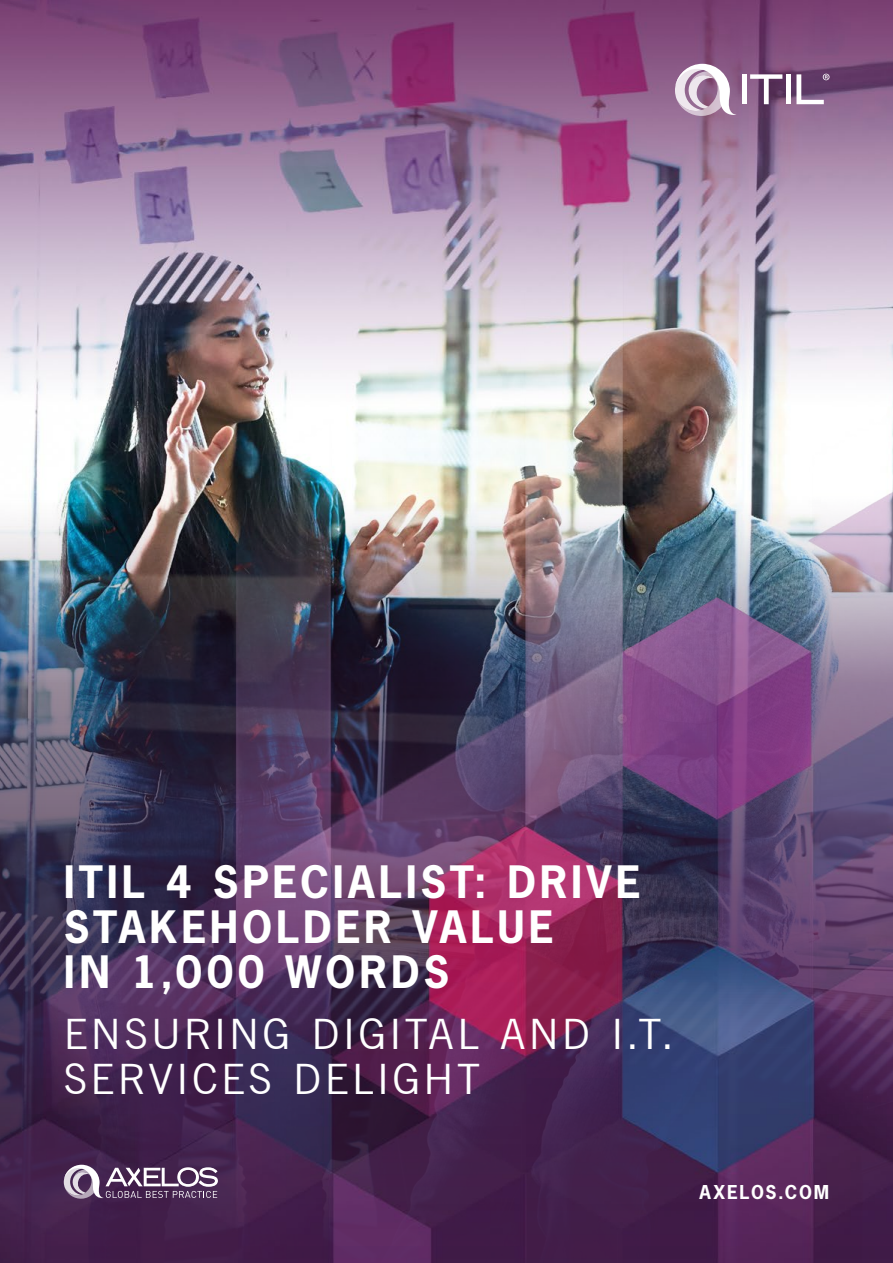
<style>
.page{position:relative;width:893px;height:1263px;background:#fff}
.page>*{position:absolute;margin:0;border:0;box-sizing:border-box;transform-origin:0 0}
.t1{font:700 42px/45px "News Gothic Std";letter-spacing:.09em;color:#fff}
.t2{font:42px/45px "News Gothic BT";letter-spacing:.08em;color:#fff}
.t3{font:700 18px "News Gothic Std";letter-spacing:.09em;color:#fff}
</style>
<div class="page">
<img style="left:0;top:0;width:893px;height:1263px">
<svg style="left:64px;top:1165px;width:154px;height:34px"></svg>
<div style="left:742px;top:74px;width:5px;height:30px;background:#fff"></div>
<svg style="left:750px;top:74px;width:32px;height:30px"></svg>
<hr style="left:786px;top:74px;width:4px;height:30px;background:#fff">
<svg style="left:796px;top:74px;width:33px;height:30px"></svg>
<svg style="left:675px;top:64px;width:62px;height:53px"></svg>
<p class="t1" style="left:64px;top:859px;width:579px">ITIL 4 SPECIALIST: DRIVE<br>STAKEHOLDER VALUE<br>IN 1,000 WORDS</p>
<p class="t2" style="left:64px;top:1011px;width:612px">ENSURING DIGITAL AND I.T.<br>SERVICES DELIGHT</p>
<p class="t3" style="left:700px;top:1180px;width:131px">AXELOS.COM</p>
</div>
